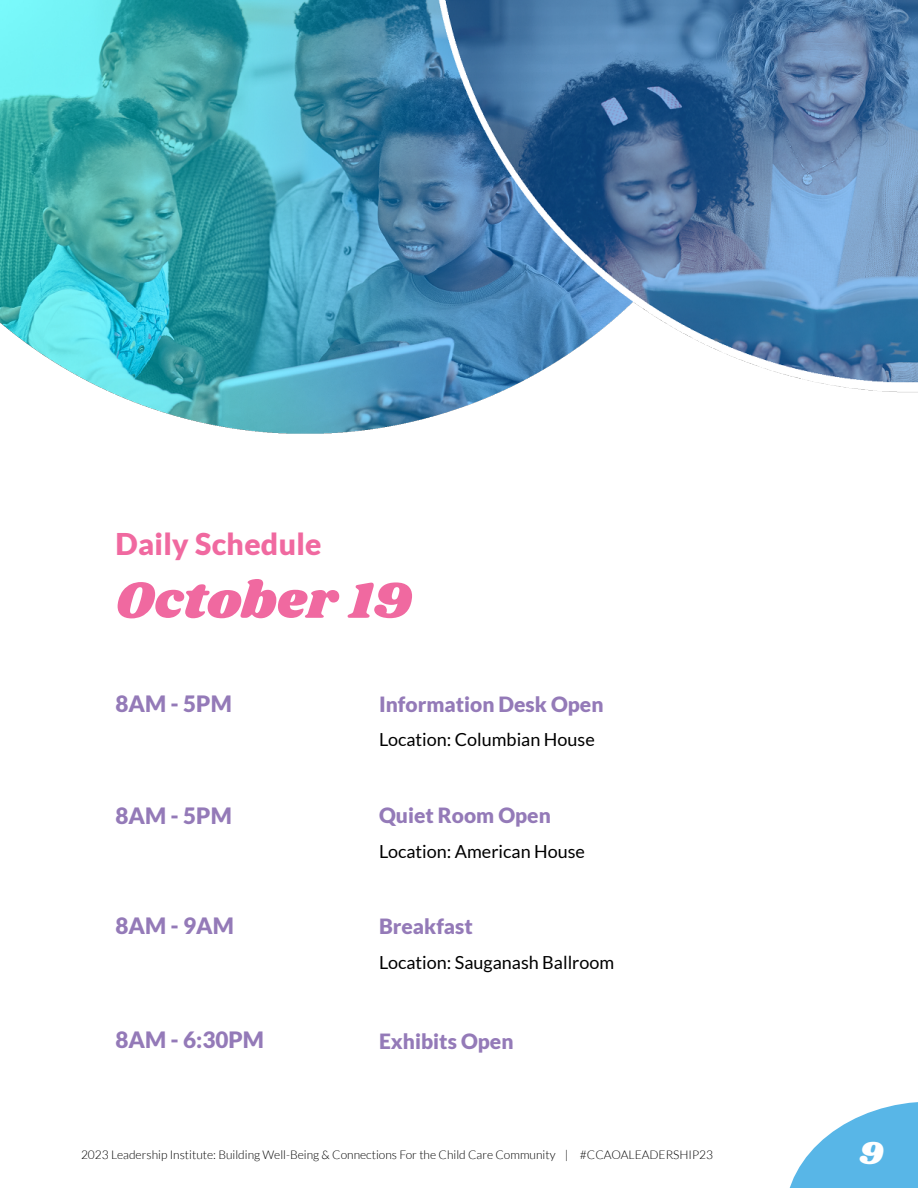
<style>
.page{position:relative;width:918px;height:1188px;background:#fff}
.page>*{position:absolute;margin:0;border:0;box-sizing:border-box;transform-origin:0 0}
.t1{font:52.5px "Shrikhand";letter-spacing:.01em;color:#f069a0}
.t2{font:33px "Shrikhand";color:#fff}
.t3{font:900 30px "Lato";letter-spacing:.01em;color:#f069a0}
.t4{font:900 22.5px "Lato";color:#947ab8}
.t5{font:900 21px "Lato";color:#947ab8}
.t6{font:18px "Lato";color:#000}
.t7{font:300 12px "Lato";color:#000}
</style>
<div class="page">
<svg style="left:789px;top:1102px;width:129px;height:86px"></svg>
<img style="left:0;top:0;width:918px;height:434px">
<h3 class="t3" style="left:116px;top:526px;width:208px">Daily Schedule</h3>
<h1 class="t1" style="left:116px;top:564px;width:298px">October 19</h1>
<h3 class="t4" style="left:116px;top:690px;width:118px">8AM - 5PM</h3>
<h3 class="t5" style="left:379px;top:692px;width:226px">Information Desk Open</h3>
<h3 class="t6" style="left:379px;top:730px;width:217px">Location: Columbian House</h3>
<h3 class="t4" style="left:116px;top:803px;width:118px">8AM - 5PM</h3>
<h3 class="t5" style="left:379px;top:803px;width:173px">Quiet Room Open</h3>
<h3 class="t6" style="left:379px;top:841px;width:208px">Location: American House</h3>
<h3 class="t4" style="left:116px;top:913px;width:120px">8AM - 9AM</h3>
<h3 class="t5" style="left:379px;top:914px;width:95px">Breakfast</h3>
<h3 class="t6" style="left:379px;top:952px;width:237px">Location: Sauganash Ballroom</h3>
<h3 class="t4" style="left:116px;top:1027px;width:150px">8AM - 6:30PM</h3>
<h3 class="t5" style="left:379px;top:1029px;width:136px">Exhibits Open</h3>
<p class="t7" style="left:81px;top:1148px;width:634px">2023 Leadership Institute: Building Well-Being &amp; Connections For the Child Care Community | #CCAOALEADERSHIP23</p>
<h2 class="t2" style="left:859px;top:1130px;width:26px">9</h2>
</div>
